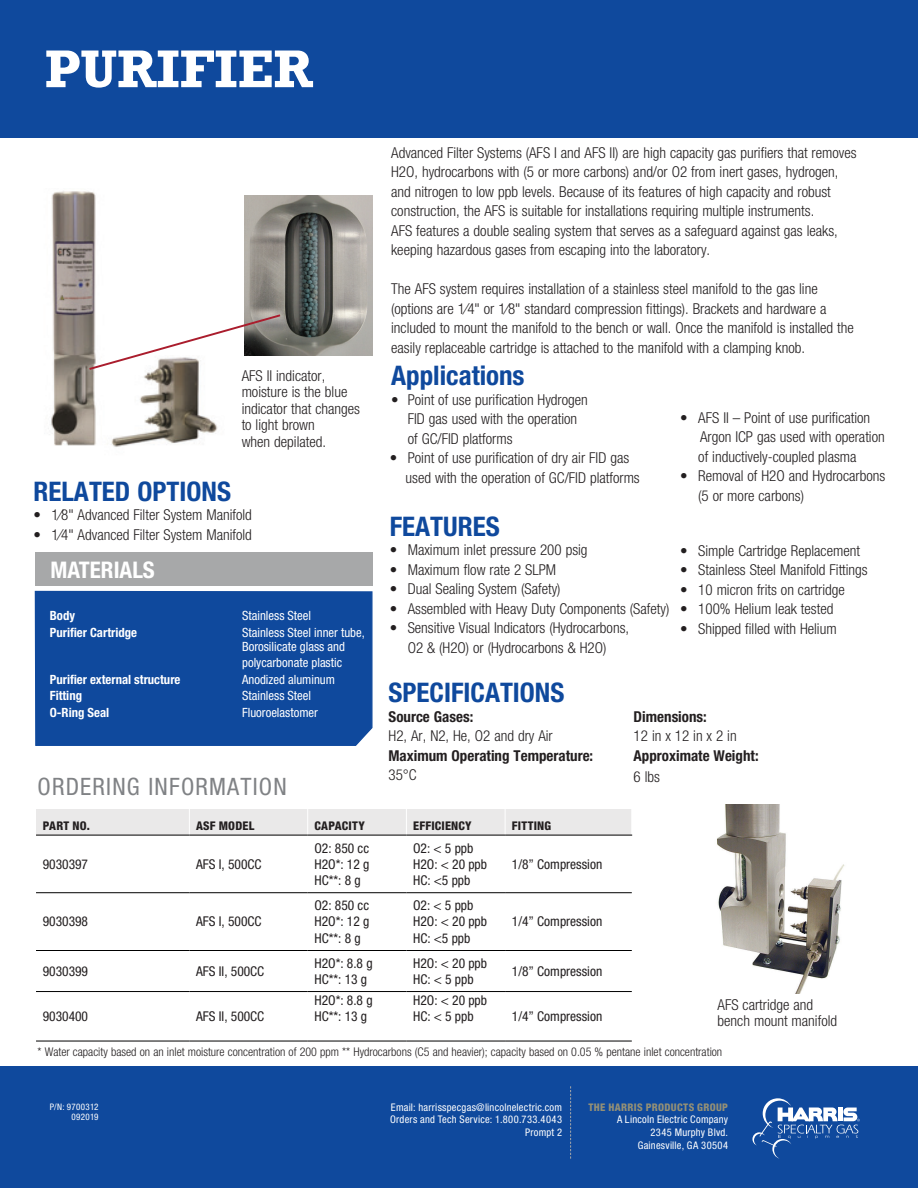
<style>
.page{position:relative;width:918px;height:1188px;background:#fff}
.page>*{position:absolute;margin:0;border:0;box-sizing:border-box;transform-origin:0 0}
.t1{font:700 54px "Rockwell Std";color:#fff}
.t2{font:700 condensed 27px "Helvetica Neue LT Std";color:#0f499d}
.t3{font:condensed 24px "Helvetica Neue LT Std";letter-spacing:.05em;color:#808285}
.t4{font:700 condensed 22.95px "Helvetica Neue LT Std";color:#fff}
.t5{font:300 condensed 15px/19.5px "Helvetica Neue LT Std";color:#231f20}
.t6{font:700 condensed 15px "Helvetica Neue LT Std";color:#231f20}
.t7{font:condensed 13.5px/16.2px "Helvetica Neue LT Std";color:#231f20}
.t8{font:condensed 12.75px/14px "Helvetica Neue LT Std";color:#fff}
.t9{font:700 condensed 12.75px "Helvetica Neue LT Std";color:#fff}
.t10{font:300 condensed 12px "Helvetica Neue LT Std";color:#231f20}
.t11{font:800 condensed 12px "Helvetica Neue LT Std";letter-spacing:.02em;color:#231f20}
.t12{font:condensed 10.5px/12.6px "Helvetica Neue LT Std";letter-spacing:.025em;color:#fff;text-align:right}
.t13{font:800 condensed 10.5px "Helvetica Neue LT Std";letter-spacing:.03em;color:#949076}
.t14{font:condensed 9px/10.8px "Helvetica Neue LT Std";letter-spacing:.03em;color:#fff;text-align:right}
</style>
<div class="page">
<img style="left:717px;top:804px;width:128px;height:190px">
<div style="left:0;top:0;width:918px;height:138px;background:#0f499d"></div>
<div style="left:0;top:1066px;width:918px;height:122px;background:#0f499d"></div>
<svg style="left:570px;top:1086px;width:1px;height:73px"></svg>
<svg style="left:752px;top:1098px;width:108px;height:61px"></svg>
<img style="left:50px;top:191px;width:168px;height:256px">
<div style="left:36px;top:809px;width:596px;height:26px;background:#eae9e9"></div>
<hr style="left:36px;top:835px;width:153px;height:1px;background:#000">
<hr style="left:189px;top:835px;width:119px;height:1px;background:#000">
<hr style="left:308px;top:835px;width:98px;height:1px;background:#000">
<hr style="left:406px;top:835px;width:99px;height:1px;background:#000">
<hr style="left:505px;top:835px;width:127px;height:1px;background:#000">
<hr style="left:36px;top:892px;width:153px;height:1px;background:#000">
<hr style="left:189px;top:892px;width:119px;height:1px;background:#000">
<hr style="left:308px;top:892px;width:98px;height:1px;background:#000">
<hr style="left:406px;top:892px;width:99px;height:1px;background:#000">
<hr style="left:505px;top:892px;width:127px;height:1px;background:#000">
<hr style="left:36px;top:950px;width:153px;height:1px;background:#000">
<hr style="left:189px;top:950px;width:119px;height:1px;background:#000">
<hr style="left:308px;top:950px;width:98px;height:1px;background:#000">
<hr style="left:406px;top:950px;width:99px;height:1px;background:#000">
<hr style="left:505px;top:950px;width:127px;height:1px;background:#000">
<hr style="left:36px;top:991px;width:153px;height:1px;background:#000">
<hr style="left:189px;top:991px;width:119px;height:1px;background:#000">
<hr style="left:308px;top:991px;width:98px;height:1px;background:#000">
<hr style="left:406px;top:991px;width:99px;height:1px;background:#000">
<hr style="left:505px;top:991px;width:127px;height:1px;background:#000">
<hr style="left:36px;top:1041px;width:153px;height:1px;background:#000">
<hr style="left:189px;top:1041px;width:119px;height:1px;background:#000">
<hr style="left:308px;top:1041px;width:98px;height:1px;background:#000">
<hr style="left:406px;top:1041px;width:99px;height:1px;background:#000">
<hr style="left:505px;top:1041px;width:127px;height:1px;background:#000">
<div style="left:34px;top:590px;width:339px;height:156px;background:#0f499d"></div>
<div style="left:35px;top:553px;width:337px;height:33px;background:#a7a8a9"></div>
<img style="left:244px;top:196px;width:129px;height:159px">
<svg style="left:87px;top:313px;width:195px;height:58px"></svg>
<h1 class="t1" style="left:45px;top:37px;width:270px">PURIFIER</h1>
<p class="t5" style="left:391px;top:143px;width:467px">Advanced Filter Systems (AFS I and AFS II) are high capacity gas purifiers that removes H2O, hydrocarbons with (5 or more carbons) and/or O2 from inert gases, hydrogen, and nitrogen to low ppb levels. Because of its features of high capacity and robust construction, the AFS is suitable for installations requiring multiple instruments.<br>AFS features a double sealing system that serves as a safeguard against gas leaks, keeping hazardous gases from escaping into the laboratory.</p>
<p class="t5" style="left:391px;top:279px;width:464px">The AFS system requires installation of a stainless steel manifold to the gas line (options are 1⁄4" or 1⁄8" standard compression fittings). Brackets and hardware a included to mount the manifold to the bench or wall. Once the manifold is installed the easily replaceable cartridge is attached to the manifold with a clamping knob.</p>
<h2 class="t2" style="left:391px;top:359px;width:135px">Applications</h2>
<p class="t5" style="left:408px;top:390px;width:182px;text-indent:-16px">• Point of use purification Hydrogen<br>FID gas used with the operation of GC/FID platforms</p>
<p class="t5" style="left:406px;top:448px;width:236px;text-indent:-16px">• Point of use purification of dry air FID gas used with the operation of GC/FID platforms</p>
<h2 class="t2" style="left:390px;top:510px;width:111px">FEATURES</h2>
<p class="t5" style="left:390px;top:540px;width:199px">• Maximum inlet pressure 200 psig</p>
<p class="t5" style="left:390px;top:559px;width:168px">• Maximum flow rate 2 SLPM</p>
<p class="t5" style="left:390px;top:579px;width:172px">• Dual Sealing System (Safety)</p>
<p class="t5" style="left:390px;top:598px;width:281px">• Assembled with Heavy Duty Components (Safety)</p>
<p class="t5" style="left:390px;top:618px;width:241px;text-align:center">• Sensitive Visual Indicators (Hydrocarbons,<br>O2 &amp; (H2O) or (Hydrocarbons &amp; H2O)</p>
<p class="t5" style="left:242px;top:367px;width:120px;line-height:16.5px">AFS II indicator, moisture is the blue indicator that changes to light brown<br>when depilated.</p>
<p class="t5" style="left:698px;top:408px;width:188px;text-indent:-18px">• AFS II – Point of use purification<br>Argon ICP gas used with operation of inductively-coupled plasma</p>
<p class="t5" style="left:680px;top:466px;width:206px">• Removal of H2O and Hydrocarbons</p>
<h2 class="t2" style="left:33px;top:475px;width:199px">RELATED OPTIONS</h2>
<p class="t5" style="left:698px;top:486px;width:107px">(5 or more carbons)</p>
<p class="t5" style="left:33px;top:505px;width:220px">• 1⁄8" Advanced Filter System Manifold</p>
<p class="t5" style="left:33px;top:525px;width:220px">• 1⁄4" Advanced Filter System Manifold</p>
<p class="t5" style="left:680px;top:540px;width:181px">• Simple Cartridge Replacement</p>
<p class="t5" style="left:680px;top:560px;width:189px">• Stainless Steel Manifold Fittings</p>
<p class="t5" style="left:680px;top:579px;width:166px">• 10 micron frits on cartridge</p>
<p class="t5" style="left:680px;top:599px;width:155px">• 100% Helium leak tested</p>
<p class="t5" style="left:680px;top:618px;width:158px">• Shipped filled with Helium</p>
<h3 class="t4" style="left:50px;top:556px;width:106px">MATERIALS</h3>
<p class="t9" style="left:50px;top:608px;width:27px">Body</p>
<p class="t8" style="left:242px;top:608px;width:71px">Stainless Steel</p>
<p class="t9" style="left:50px;top:624px;width:89px">Purifier Cartridge</p>
<p class="t8" style="left:242px;top:625px;width:124px">Stainless Steel inner tube,<br>Borosilicate glass and</p>
<p class="t8" style="left:242px;top:656px;width:102px">polycarbonate plastic</p>
<p class="t9" style="left:50px;top:671px;width:132px">Purifier external structure</p>
<p class="t8" style="left:242px;top:672px;width:94px">Anodized aluminum</p>
<p class="t9" style="left:50px;top:688px;width:34px">Fitting</p>
<p class="t8" style="left:242px;top:689px;width:71px">Stainless Steel</p>
<p class="t9" style="left:50px;top:705px;width:61px">O-Ring Seal</p>
<p class="t8" style="left:242px;top:705px;width:77px">Fluoroelastomer</p>
<h2 class="t2" style="left:389px;top:677px;width:177px">SPECIFICATIONS</h2>
<p class="t6" style="left:389px;top:708px;width:86px">Source Gases:</p>
<p class="t5" style="left:389px;top:726px;width:166px">H2, Ar, N2, He, O2 and dry Air</p>
<p class="t6" style="left:389px;top:747px;width:206px">Maximum Operating Temperature:</p>
<p class="t5" style="left:389px;top:765px;width:30px">35°C</p>
<p class="t6" style="left:634px;top:707px;width:75px">Dimensions:</p>
<p class="t5" style="left:634px;top:726px;width:105px">12 in x 12 in x 2 in</p>
<p class="t6" style="left:634px;top:746px;width:126px">Approximate Weight:</p>
<p class="t5" style="left:634px;top:767px;width:28px">6 lbs</p>
<h3 class="t3" style="left:38px;top:773px;width:251px">ORDERING INFORMATION</h3>
<p class="t11" style="left:43px;top:818px;width:49px">PART NO.</p>
<p class="t11" style="left:196px;top:818px;width:60px">ASF MODEL</p>
<p class="t11" style="left:314px;top:818px;width:52px">CAPACITY</p>
<p class="t11" style="left:413px;top:818px;width:60px">EFFICIENCY</p>
<p class="t11" style="left:512px;top:818px;width:41px">FITTING</p>
<p class="t7" style="left:43px;top:856px;width:47px">9030397</p>
<p class="t7" style="left:196px;top:856px;width:67px">AFS I, 500CC</p>
<p class="t7" style="left:314px;top:840px;width:56px;text-align:justify">O2: 850 cc H2O*: 12 g HC**: 8 g</p>
<p class="t7" style="left:413px;top:840px;width:76px">O2: &lt; 5 ppb<br>H2O: &lt; 20 ppb<br>HC: &lt;5 ppb</p>
<p class="t7" style="left:512px;top:856px;width:92px">1/8” Compression</p>
<p class="t7" style="left:43px;top:913px;width:47px">9030398</p>
<p class="t7" style="left:196px;top:913px;width:67px">AFS I, 500CC</p>
<p class="t7" style="left:314px;top:897px;width:56px;text-align:justify">O2: 850 cc H2O*: 12 g HC**: 8 g</p>
<p class="t7" style="left:413px;top:897px;width:76px">O2: &lt; 5 ppb<br>H2O: &lt; 20 ppb<br>HC: &lt;5 ppb</p>
<p class="t7" style="left:512px;top:913px;width:92px">1/4” Compression</p>
<p class="t7" style="left:43px;top:963px;width:47px">9030399</p>
<p class="t7" style="left:196px;top:963px;width:70px">AFS II, 500CC</p>
<p class="t7" style="left:314px;top:955px;width:60px">H2O*: 8.8 g<br>HC**: 13 g</p>
<p class="t7" style="left:413px;top:955px;width:76px">H2O: &lt; 20 ppb<br>HC: &lt; 5 ppb</p>
<p class="t7" style="left:512px;top:963px;width:92px">1/8” Compression</p>
<p class="t7" style="left:43px;top:1008px;width:47px">9030400</p>
<p class="t7" style="left:196px;top:1008px;width:70px">AFS II, 500CC</p>
<p class="t7" style="left:314px;top:992px;width:60px">H2O*: 8.8 g<br>HC**: 13 g</p>
<p class="t7" style="left:413px;top:992px;width:76px">H2O: &lt; 20 ppb<br>HC: &lt; 5 ppb</p>
<p class="t7" style="left:512px;top:1008px;width:92px">1/4” Compression</p>
<p class="t5" style="left:718px;top:996px;width:121px;line-height:16.5px">AFS cartridge and bench mount manifold</p>
<p class="t10" style="left:38px;top:1045px;width:686px">* Water capacity based on an inlet moisture concentration of 200 ppm ** Hydrocarbons (C5 and heavier); capacity based on 0.05 % pentane inlet concentration</p>
<p class="t14" style="left:50px;top:1101px;width:50px">P/N: 9700312<br>092019</p>
<p class="t12" style="left:390px;top:1101px;width:174px">Email: harrisspecgas@lincolnelectric.com<br>Orders and Tech Service: 1.800.733.4043<br>Prompt 2</p>
<p class="t13" style="left:588px;top:1101px;width:141px">THE HARRIS PRODUCTS GROUP</p>
<p class="t12" style="left:617px;top:1113px;width:113px">A Lincoln Electric Company<br>2345 Murphy Blvd.<br>Gainesville, GA 30504</p>
</div>
